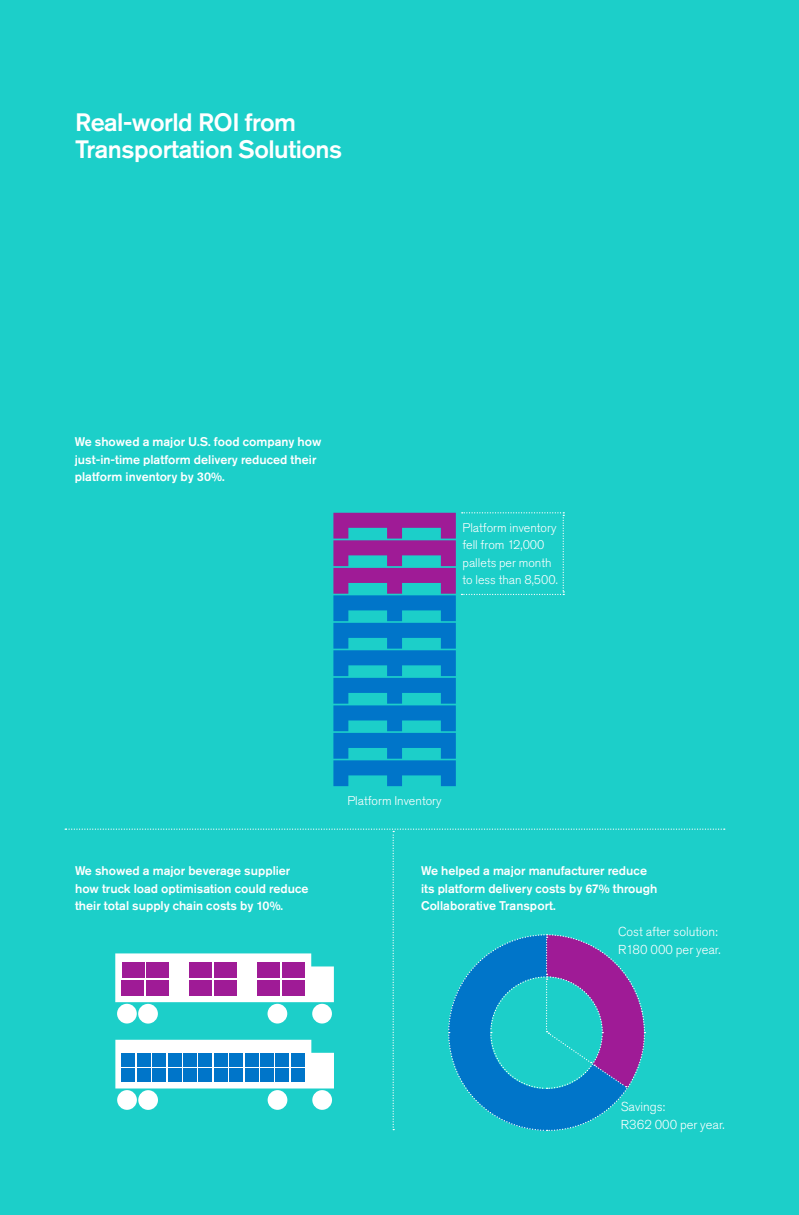
<style>
.page{position:relative;width:799px;height:1215px;background:#1ccfc9}
.page>*{position:absolute;margin:0;border:0;box-sizing:border-box;transform-origin:0 0}
.t1{font:500 25px/26.2px "Akzidenz Grotesk Pro";letter-spacing:-.02em;color:#fff}
.t2{font:300 12.88px/17.5px "Akzidenz Grotesk Pro";color:#fff}
.t3{font:500 12.5px/17.5px "Akzidenz Grotesk Pro";color:#fff}
.t4{font:300 12.5px/17.5px "Akzidenz Grotesk Pro";color:#fff}
</style>
<div class="page">
<svg style="left:333px;top:512px;width:231px;height:274px"></svg>
<svg style="left:65px;top:829px;width:660px;height:302px"></svg>
<h1 class="t1" style="left:75px;top:109px;width:269px">Real-world ROI from<br>Transportation Solutions</h1>
<p class="t3" style="left:75px;top:433px;width:248px">We showed a major U.S. food company how just-in-time platform delivery reduced their platform inventory by 30%.</p>
<p class="t4" style="left:462px;top:519px;width:97px">Platform inventory fell from 12,000 pallets per month to less than 8,500.</p>
<p class="t4" style="left:347px;top:792px;width:96px">Platform Inventory</p>
<p class="t3" style="left:75px;top:862px;width:235px">We showed a major beverage supplier how truck load optimisation could reduce their total supply chain costs by 10%.</p>
<p class="t3" style="left:421px;top:862px;width:238px">We helped a major manufacturer reduce its platform delivery costs by 67% through<br>Collaborative Transport.</p>
<p class="t2" style="left:618px;top:923px;width:104px">Cost after solution:<br>R180 000 per year.</p>
<p class="t2" style="left:621px;top:1098px;width:105px">Savings:<br>R362 000 per year.</p>
</div>
